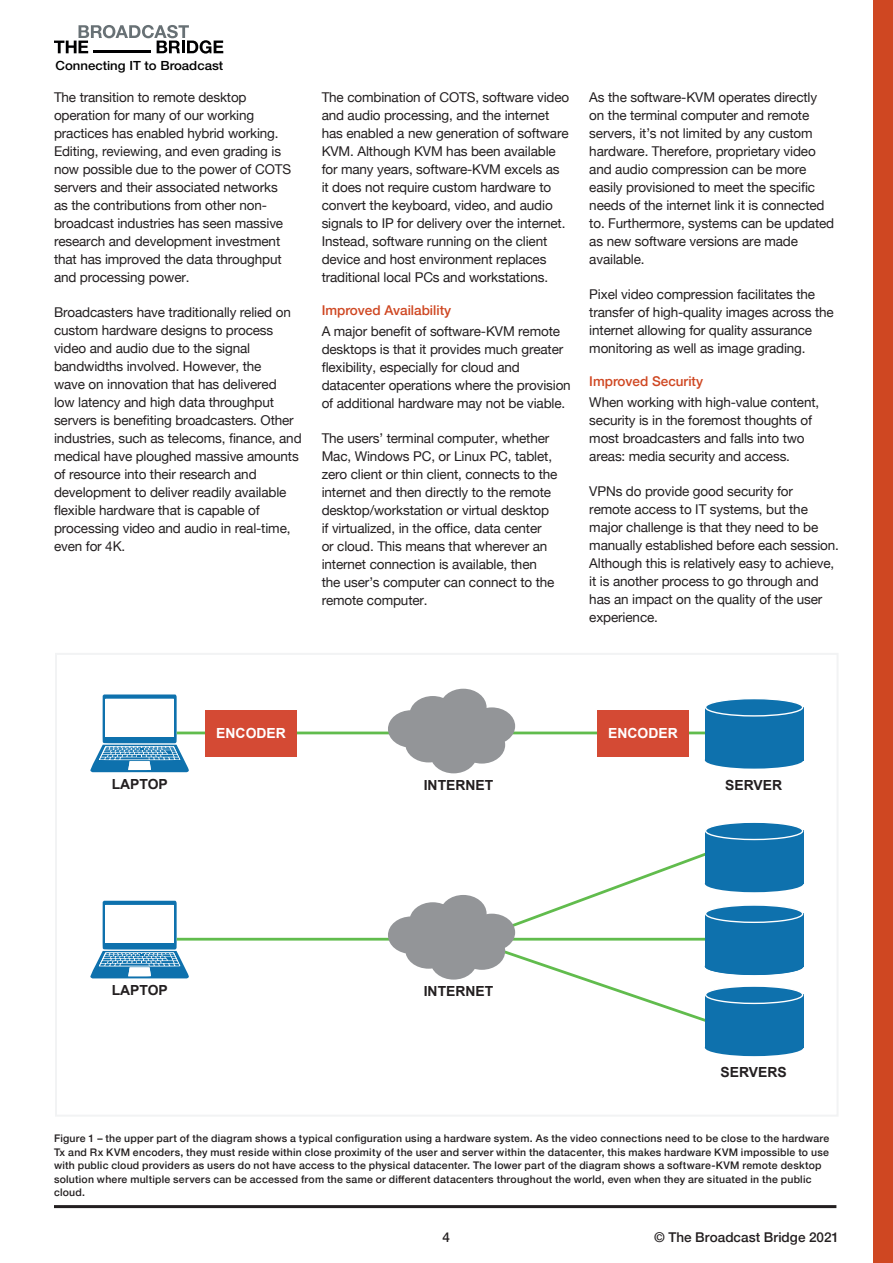
<style>
.page{position:relative;width:893px;height:1263px;background:#fff}
.page>*{position:absolute;margin:0;border:0;box-sizing:border-box;transform-origin:0 0}
.t1{font:700 13.95px "Arial";color:#231f20}
.t2{font:700 13.95px "Arial";color:#fff}
.EG_Body_Copy{font:13.5px/18px "Helvetica Neue";letter-spacing:-.01em;color:#231f20}
.Column_Head_-_Sub_He{font:500 13.5px "Helvetica Neue";color:#cf4722}
.sub_head{font:500 13.5px "Helvetica Neue";letter-spacing:.005em;color:#231f20}
.t3{font:500 12.6px "Helvetica Neue";color:#000001;scale:1.04 1}
.t4{font:500 10.5px/13.5px "Helvetica Neue";letter-spacing:.02em;color:#231f20}
</style>
<div class="page">
<div style="left:873px;top:0;width:20px;height:1263px;background:#cf4722"></div>
<svg style="left:54px;top:25px;width:169px;height:29px"></svg>
<hr style="left:93px;top:51px;width:58px;height:2px;background:#000001">
<hr style="left:54px;top:1205px;width:782px;height:3px;background:#231f20">
<div style="left:55px;top:653px;width:783px;height:464px;border:2px solid #f2f3f4"></div>
<svg style="left:460px;top:853px;width:265px;height:169px"></svg>
<svg style="left:90px;top:694px;width:99px;height:78px"></svg>
<hr style="left:177px;top:731px;width:556px;height:3px;background:#61bc4d">
<div style="left:705px;top:751px;width:98px;height:18px;background:#0e71ad;border-radius:50%"></div>
<div style="left:705px;top:707px;width:98px;height:53px;background:#0e71ad"></div>
<div style="left:706px;top:699px;width:97px;height:17px;background:#0e71ad;border-radius:50%"></div>
<div style="left:705px;top:698px;width:98px;height:18px;border:1px solid #fff;border-radius:50%"></div>
<div style="left:388px;top:710px;width:47px;height:38px;background:#939598;border-radius:50%"></div>
<div style="left:409px;top:696px;width:47px;height:37px;background:#939598;border-radius:50%"></div>
<div style="left:440px;top:689px;width:47px;height:37px;background:#939598;border-radius:50%"></div>
<div style="left:468px;top:707px;width:47px;height:38px;background:#939598;border-radius:50%"></div>
<div style="left:459px;top:726px;width:46px;height:37px;background:#939598;border-radius:50%"></div>
<div style="left:430px;top:736px;width:47px;height:37px;background:#939598;border-radius:50%"></div>
<div style="left:405px;top:725px;width:47px;height:37px;background:#939598;border-radius:50%"></div>
<div style="left:433px;top:713px;width:46px;height:38px;background:#939598;border-radius:50%"></div>
<div style="left:205px;top:710px;width:92px;height:47px;background:#d44a34"></div>
<div style="left:597px;top:710px;width:92px;height:47px;background:#d44a34"></div>
<svg style="left:90px;top:901px;width:99px;height:77px"></svg>
<hr style="left:177px;top:938px;width:556px;height:2px;background:#61bc4d">
<div style="left:705px;top:1039px;width:98px;height:17px;background:#0e71ad;border-radius:50%"></div>
<div style="left:705px;top:995px;width:98px;height:53px;background:#0e71ad"></div>
<div style="left:706px;top:986px;width:97px;height:17px;background:#0e71ad;border-radius:50%"></div>
<div style="left:705px;top:985px;width:98px;height:19px;border:1px solid #fff;border-radius:50%"></div>
<div style="left:705px;top:958px;width:98px;height:17px;background:#0e71ad;border-radius:50%"></div>
<div style="left:705px;top:914px;width:98px;height:53px;background:#0e71ad"></div>
<div style="left:706px;top:905px;width:97px;height:17px;background:#0e71ad;border-radius:50%"></div>
<div style="left:705px;top:904px;width:98px;height:19px;border:1px solid #fff;border-radius:50%"></div>
<div style="left:705px;top:875px;width:98px;height:17px;background:#0e71ad;border-radius:50%"></div>
<div style="left:705px;top:831px;width:98px;height:53px;background:#0e71ad"></div>
<div style="left:706px;top:822px;width:97px;height:17px;background:#0e71ad;border-radius:50%"></div>
<div style="left:705px;top:821px;width:98px;height:19px;border:1px solid #fff;border-radius:50%"></div>
<div style="left:388px;top:916px;width:47px;height:38px;background:#939598;border-radius:50%"></div>
<div style="left:409px;top:902px;width:47px;height:38px;background:#939598;border-radius:50%"></div>
<div style="left:440px;top:895px;width:47px;height:37px;background:#939598;border-radius:50%"></div>
<div style="left:468px;top:914px;width:47px;height:37px;background:#939598;border-radius:50%"></div>
<div style="left:459px;top:932px;width:46px;height:38px;background:#939598;border-radius:50%"></div>
<div style="left:430px;top:942px;width:47px;height:37px;background:#939598;border-radius:50%"></div>
<div style="left:405px;top:931px;width:47px;height:38px;background:#939598;border-radius:50%"></div>
<div style="left:433px;top:919px;width:46px;height:38px;background:#939598;border-radius:50%"></div>
<p class="t3" style="left:56px;top:58px;width:163px">Connecting IT to Broadcast</p>
<p class="EG_Body_Copy" style="left:54px;top:89px;width:239px">The transition to remote desktop operation for many of our working practices has enabled hybrid working.<br>Editing, reviewing, and even grading is now possible due to the power of COTS servers and their associated networks as the contributions from other non&shy;broadcast industries has seen massive research and development investment that has improved the data throughput and processing power.</p>
<p class="EG_Body_Copy" style="left:54px;top:304px;width:249px">Broadcasters have traditionally relied on custom hardware designs to process video and audio due to the signal bandwidths involved. However, the<br>wave on innovation that has delivered<br>low latency and high data throughput servers is benefiting broadcasters. Other industries, such as telecoms, finance, and medical have ploughed massive amounts of resource into their research and development to deliver readily available flexible hardware that is capable of processing video and audio in real-time, even for 4K.</p>
<p class="EG_Body_Copy" style="left:322px;top:89px;width:249px">The combination of COTS, software video and audio processing, and the internet has enabled a new generation of software KVM. Although KVM has been available for many years, software-KVM excels as it does not require custom hardware to convert the keyboard, video, and audio signals to IP for delivery over the internet.<br>Instead, software running on the client device and host environment replaces traditional local PCs and workstations.</p>
<p class="Column_Head_-_Sub_He" style="left:322px;top:300px;width:131px">Improved Availability</p>
<p class="EG_Body_Copy" style="left:322px;top:322px;width:251px">A major benefit of software-KVM remote desktops is that it provides much greater flexibility, especially for cloud and datacenter operations where the provision of additional hardware may not be viable.</p>
<p class="EG_Body_Copy" style="left:322px;top:429px;width:237px">The users’ terminal computer, whether Mac, Windows PC, or Linux PC, tablet, zero client or thin client, connects to the internet and then directly to the remote desktop/workstation or virtual desktop if virtualized, in the office, data center<br>or cloud. This means that wherever an internet connection is available, then the user’s computer can connect to the remote computer.</p>
<p class="EG_Body_Copy" style="left:589px;top:89px;width:246px">As the software-KVM operates directly on the terminal computer and remote servers, it’s not limited by any custom hardware. Therefore, proprietary video and audio compression can be more easily provisioned to meet the specific needs of the internet link it is connected to. Furthermore, systems can be updated as new software versions are made available.</p>
<p class="EG_Body_Copy" style="left:589px;top:286px;width:246px">Pixel video compression facilitates the transfer of high-quality images across the internet allowing for quality assurance monitoring as well as image grading.</p>
<p class="Column_Head_-_Sub_He" style="left:589px;top:371px;width:115px">Improved Security</p>
<p class="EG_Body_Copy" style="left:589px;top:393px;width:231px">When working with high-value content, security is in the foremost thoughts of most broadcasters and falls into two areas: media security and access.</p>
<p class="EG_Body_Copy" style="left:589px;top:482px;width:251px">VPNs do provide good security for<br>remote access to IT systems, but the major challenge is that they need to be manually established before each session.<br>Although this is relatively easy to achieve, it is another process to go through and has an impact on the quality of the user experience.</p>
<p class="t2" style="left:216px;top:724px;width:71px">ENCODER</p>
<p class="t2" style="left:608px;top:724px;width:71px">ENCODER</p>
<p class="t1" style="left:112px;top:775px;width:58px">LAPTOP</p>
<p class="t1" style="left:424px;top:776px;width:71px">INTERNET</p>
<p class="t1" style="left:725px;top:776px;width:58px">SERVER</p>
<p class="t1" style="left:112px;top:981px;width:58px">LAPTOP</p>
<p class="t1" style="left:424px;top:982px;width:71px">INTERNET</p>
<p class="t1" style="left:721px;top:1063px;width:68px">SERVERS</p>
<p class="t4" style="left:54px;top:1131px;width:777px">Figure 1 – the upper part of the diagram shows a typical configuration using a hardware system. As the video connections need to be close to the hardware Tx and Rx KVM encoders, they must reside within close proximity of the user and server within the datacenter, this makes hardware KVM impossible to use with public cloud providers as users do not have access to the physical datacenter. The lower part of the diagram shows a software-KVM remote desktop solution where multiple servers can be accessed from the same or different datacenters throughout the world, even when they are situated in the public cloud.</p>
<p class="sub_head" style="left:442px;top:1226px;width:9px">4</p>
<p class="sub_head" style="left:654px;top:1226px;width:186px">© The Broadcast Bridge 2021</p>
</div>
